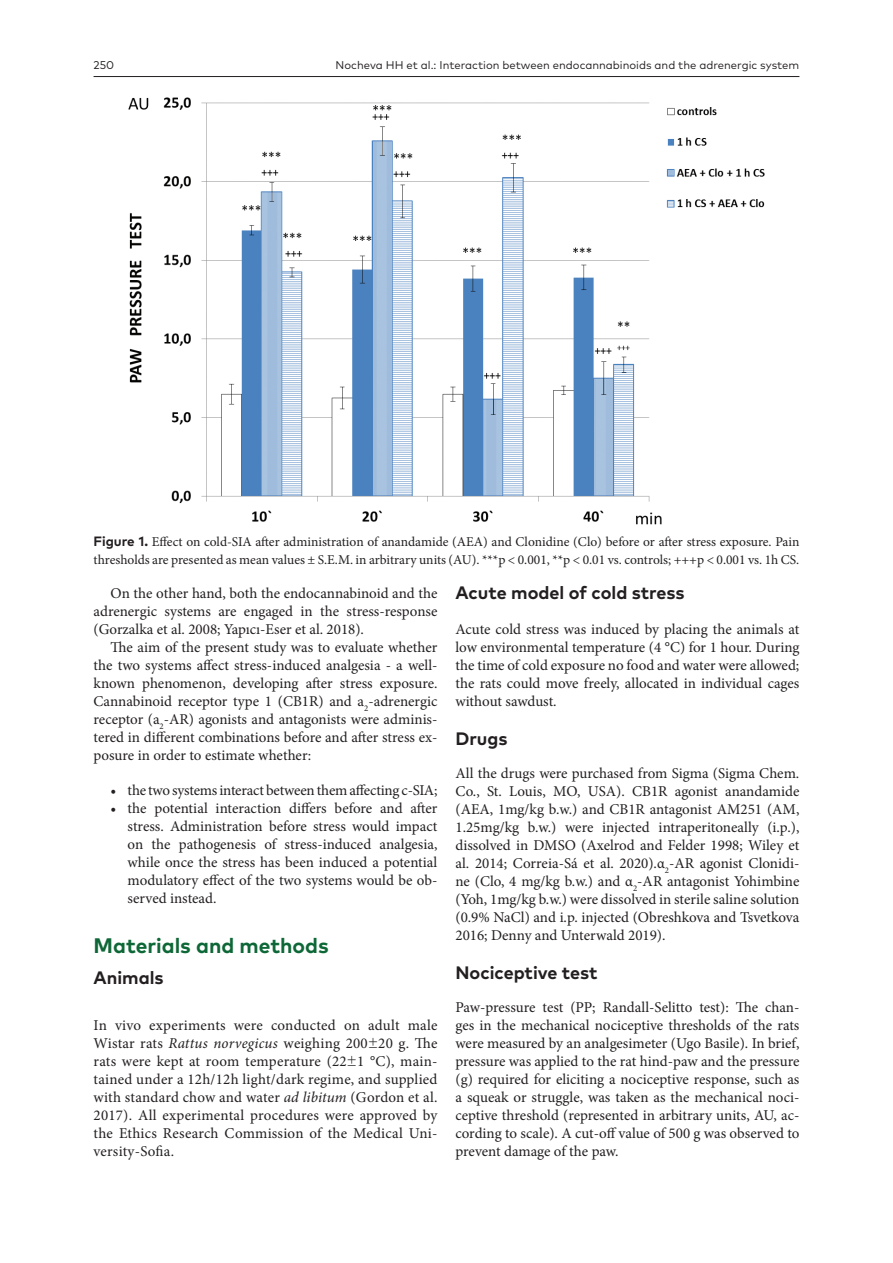
<style>
.page{position:relative;width:893px;height:1263px;background:#fff}
.page>*{position:absolute;margin:0;border:0;box-sizing:border-box;transform-origin:0 0}
.t1{font:700 21px "FF Mark Pro";color:#0d6736}
.t2{font:700 18px "FF Mark Pro";color:#231f20}
.t3{font:15px/18px "Minion Pro";color:#231f20;text-align:justify}
.t4{font:13.5px/18px "Minion Pro";color:#231f20}
.t5{font:11.25px "FF Mark Pro";color:#231f20}
.s1{font-family:"FF Mark Pro";font-weight:700}
.s2{font-style:italic}
.s3{font-family:"Garamond"}
</style>
<div class="page">
<hr style="left:94px;top:76px;width:705px;height:1px;background:#231f20">
<img style="left:129px;top:98px;width:635px;height:427px">
<p class="t5" style="left:94px;top:57px;width:22px">250</p>
<p class="t5" style="left:336px;top:57px;width:465px">Nocheva HH et al.: Interaction between endocannabinoids and the adrenergic system</p>
<p class="t4" style="left:94px;top:533px;width:707px"><span class="s1">Figure 1.</span> Effect on cold-SIA after administration of anandamide (AEA) and Clonidine (Clo) before or after stress exposure. Pain thresholds are presented as mean values ± S.E.M. in arbitrary units (AU). ***p &lt; 0.001, **p &lt; 0.01 vs. controls; +++p &lt; 0.001 vs. 1h CS.</p>
<p class="t3" style="left:94px;top:584px;width:345px;text-indent:17px">On the other hand, both the endocannabinoid and the adrenergic systems are engaged in the stress-response (Gorzalka et al. 2008; Yapıcı-Eser et al. 2018).</p>
<p class="t3" style="left:94px;top:638px;width:345px;text-indent:17px">The aim of the present study was to evaluate whether the two systems affect stress-induced analgesia - a well&shy;known phenomenon, developing after stress exposure.<br>Cannabinoid receptor type 1 (CB1R) and a<sub>2</sub>-adrenergic receptor (a<sub>2</sub>-AR) agonists and antagonists were adminis&shy;tered in different combinations before and after stress ex&shy;posure in order to estimate whether:</p>
<p class="t3" style="left:111px;top:781px;width:328px">• the two systems interact between them affecting c-SIA;</p>
<p class="t3" style="left:128px;top:799px;width:311px;text-indent:-17px">• the potential interaction differs before and after stress. Administration before stress would impact on the pathogenesis of stress-induced analgesia, while once the stress has been induced a potential modulatory effect of the two systems would be ob&shy;served instead.</p>
<h1 class="t1" style="left:94px;top:930px;width:237px">Materials and methods</h1>
<p class="t2" style="left:94px;top:964px;width:72px">Animals</p>
<p class="t3" style="left:94px;top:1016px;width:345px">In vivo experiments were conducted on adult male Wistar rats <span class="s2">Rattus norvegicus</span> weighing 200<span class="s3">±</span>20 g. The rats were kept at room temperature (22<span class="s3">±</span>1 °C), main&shy;tained under a 12h/12h light/dark regime, and supplied with standard chow and water <span class="s2">ad libitum</span> (Gordon et al.<br>2017). All experimental procedures were approved by the Ethics Research Commission of the Medical Uni&shy;versity-Sofia.</p>
<p class="t2" style="left:455px;top:579px;width:231px">Acute model of cold stress</p>
<p class="t3" style="left:455px;top:620px;width:345px">Acute cold stress was induced by placing the animals at low environmental temperature (4 °C) for 1 hour. During the time of cold exposure no food and water were allowed; the rats could move freely, allocated in individual cages without sawdust.</p>
<p class="t2" style="left:455px;top:725px;width:54px">Drugs</p>
<p class="t3" style="left:455px;top:764px;width:345px">All the drugs were purchased from Sigma (Sigma Chem.<br>Co., St. Louis, MO, USA). CB1R agonist anandamide (AEA, 1mg/kg b.w.) and CB1R antagonist AM251 (AM, 1.25mg/kg b.w.) were injected intraperitoneally (i.p.), dissolved in DMSO (Axelrod and Felder 1998; Wiley et al. 2014; Correia-Sá et al. 2020).α<sub>2</sub>-AR agonist Clonidi&shy;ne (Clo, 4 mg/kg b.w.) and α<sub>2</sub>-AR antagonist Yohimbine (Yoh, 1mg/kg b.w.) were dissolved in sterile saline solution (0.9% NaCl) and i.p. injected (Obreshkova and Tsvetkova 2016; Denny and Unterwald 2019).</p>
<p class="t2" style="left:455px;top:959px;width:144px">Nociceptive test</p>
<p class="t3" style="left:455px;top:998px;width:345px">Paw-pressure test (PP; Randall-Selitto test): The chan&shy;ges in the mechanical nociceptive thresholds of the rats were measured by an analgesimeter (Ugo Basile). In brief, pressure was applied to the rat hind-paw and the pressure (g) required for eliciting a nociceptive response, such as a squeak or struggle, was taken as the mechanical noci&shy;ceptive threshold (represented in arbitrary units, AU, ac&shy;cording to scale). A cut-off value of 500 g was observed to prevent damage of the paw.</p>
</div>
